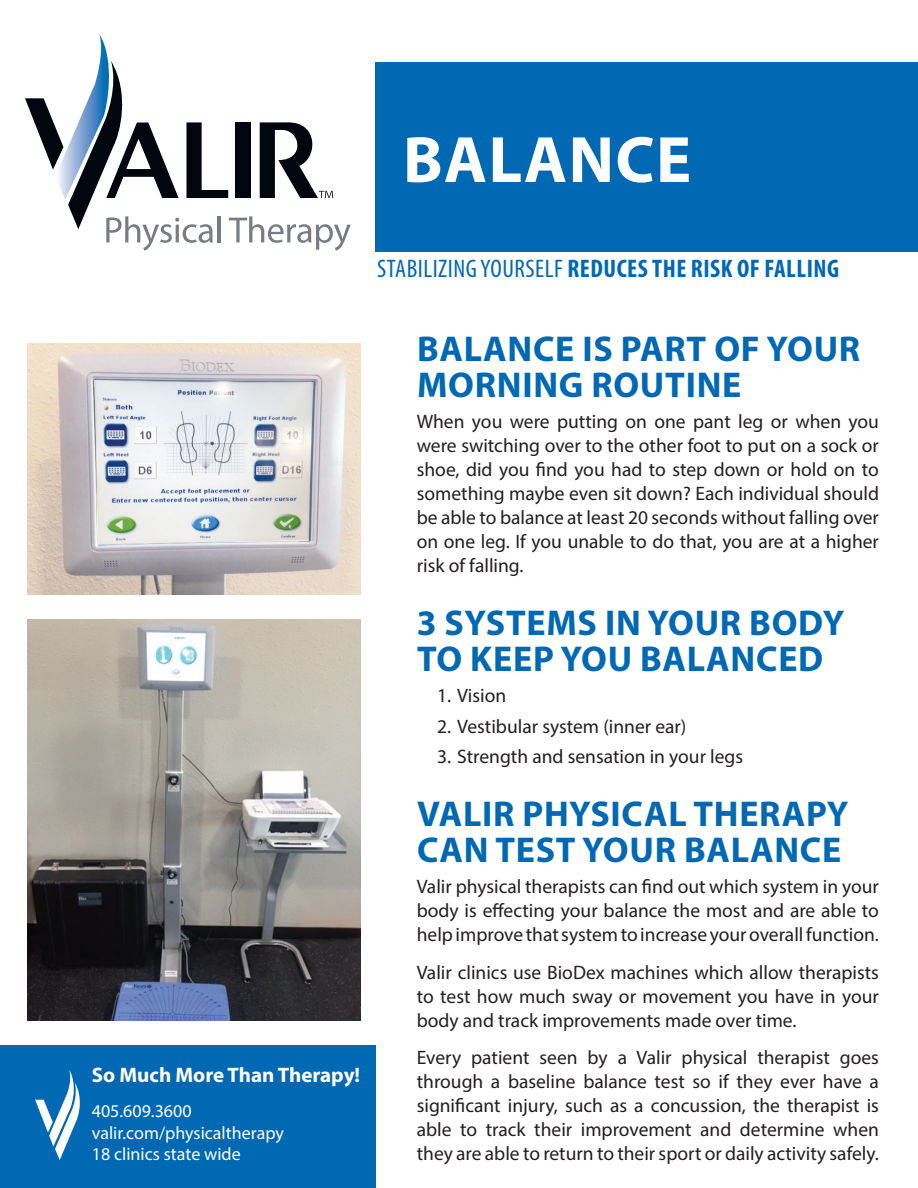
<style>
.page{position:relative;width:918px;height:1188px;background:#fff}
.page>*{position:absolute;margin:0;border:0;box-sizing:border-box;transform-origin:0 0}
.t1{font:700 66px "Myriad Pro";letter-spacing:.02em;color:#fff}
.t2{font:700 36px/36px "Myriad Pro";letter-spacing:.02em;color:#0168b3}
.t3{font:700 condensed 25.5px "Myriad Pro";letter-spacing:.02em;color:#0168b3}
.t4{font:700 21px "Myriad Pro";color:#fff}
.t5{font:19.5px/24px "Myriad Pro";color:#231f20;text-align:justify}
.t6{font:18px/21.6px "Myriad Pro";color:#fff}
.s1{font-weight:400}
</style>
<div class="page">
<div style="left:0;top:1045px;width:375px;height:143px;background:#0168b3"></div>
<svg style="left:35px;top:1070px;width:45px;height:90px"></svg>
<img style="left:27px;top:620px;width:333px;height:401px">
<img style="left:27px;top:343px;width:333px;height:252px">
<svg style="left:25px;top:34px;width:326px;height:217px"></svg>
<div style="left:375px;top:62px;width:543px;height:190px;background:#0168b3"></div>
<h1 class="t1" style="left:403px;top:117px;width:290px">BALANCE</h1>
<h3 class="t3" style="left:377px;top:252px;width:464px"><span class="s1">STABILIZING YOURSELF</span> REDUCES THE RISK OF FALLING</h3>
<p class="t4" style="left:92px;top:1061px;width:270px">So Much More Than Therapy!</p>
<p class="t6" style="left:92px;top:1100px;width:194px">405.609.3600 valir.com/physicaltherapy<br>18 clinics state wide</p>
<h2 class="t2" style="left:417px;top:330px;width:445px">BALANCE IS PART OF YOUR<br>MORNING ROUTINE</h2>
<p class="t5" style="left:417px;top:409px;width:464px">When you were putting on one pant leg or when you were switching over to the other foot to put on a sock or shoe, did you find you had to step down or hold on to something maybe even sit down? Each individual should be able to balance at least 20 seconds without falling over on one leg. If you unable to do that, you are at a higher risk of falling.</p>
<h2 class="t2" style="left:417px;top:604px;width:429px">3 SYSTEMS IN YOUR BODY<br>TO KEEP YOU BALANCED</h2>
<p class="t5" style="left:437px;top:683px;width:71px">1. Vision</p>
<p class="t5" style="left:437px;top:714px;width:251px">2. Vestibular system (inner ear)</p>
<p class="t5" style="left:437px;top:744px;width:308px">3. Strength and sensation in your legs</p>
<h2 class="t2" style="left:417px;top:795px;width:433px">VALIR PHYSICAL THERAPY<br>CAN TEST YOUR BALANCE</h2>
<p class="t5" style="left:417px;top:874px;width:464px">Valir physical therapists can find out which system in your body is effecting your balance the most and are able to help improve that system to increase your overall function.</p>
<p class="t5" style="left:417px;top:960px;width:464px">Valir clinics use BioDex machines which allow therapists to test how much sway or movement you have in your body and track improvements made over time.</p>
<p class="t5" style="left:417px;top:1045px;width:464px">Every patient seen by a Valir physical therapist goes through a baseline balance test so if they ever have a significant injury, such as a concussion, the therapist is able to track their improvement and determine when they are able to return to their sport or daily activity safely.</p>
</div>
